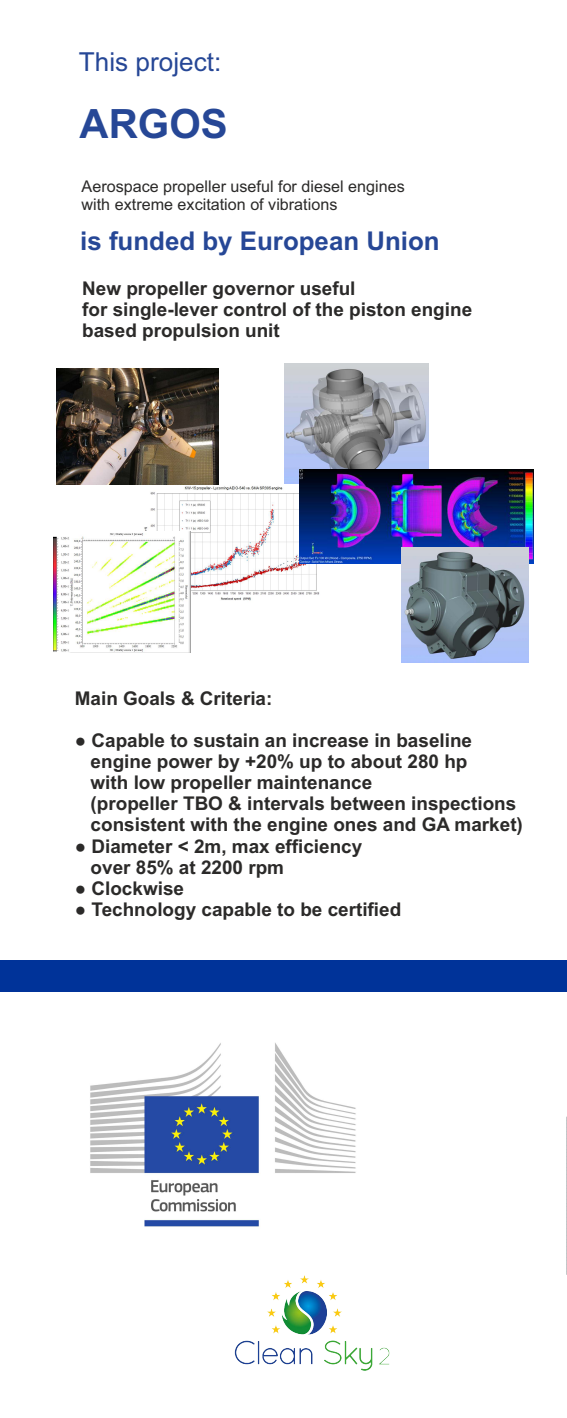
<style>
.page{position:relative;width:567px;height:1418px;background:#fff}
.page>*{position:absolute;margin:0;border:0;box-sizing:border-box;transform-origin:0 0}
.t1{font:700 40.38px "Arial";color:#264796}
.t2{font:26.12px "Arial";color:#264796}
.t3{font:700 25.88px "Arial";color:#264796}
.t4{font:700 18.93px/21.1px "Arial";color:#2b2a29}
.t5{font:16.15px/18.1px "Arial";color:#2b2a29}
</style>
<div class="page">
<svg style="left:566px;top:1117px;width:1px;height:157px"></svg>
<div style="left:0;top:960px;width:567px;height:31px;background:#039"></div>
<img style="left:234px;top:1275px;width:156px;height:96px">
<img style="left:90px;top:1043px;width:266px;height:184px">
<img style="left:141px;top:484px;width:184px;height:118px">
<img style="left:54px;top:531px;width:136px;height:121px">
<img style="left:57px;top:368px;width:162px;height:116px">
<img style="left:285px;top:363px;width:143px;height:120px">
<img style="left:300px;top:469px;width:233px;height:94px">
<img style="left:402px;top:548px;width:127px;height:114px">
<h2 class="t2" style="left:79px;top:52px;width:144px">This project:</h2>
<h1 class="t1" style="left:80px;top:108px;width:150px">ARGOS</h1>
<p class="t5" style="left:82px;top:179px;width:325px">Aerospace propeller useful for diesel engines with extreme excitation of vibrations</p>
<h3 class="t3" style="left:80px;top:231px;width:361px">is funded by European Union</h3>
<p class="t4" style="left:82px;top:279px;width:391px">New propeller governor useful<br>for single-lever control of the piston engine based propulsion unit</p>
<p class="t4" style="left:75px;top:689px;width:199px">Main Goals &amp; Criteria:</p>
<p class="t4" style="left:91px;top:731px;width:434px;text-indent:-16px">● Capable to sustain an increase in baseline engine power by +20% up to about 280 hp<br>with low propeller maintenance<br>(propeller TBO &amp; intervals between inspections consistent with the engine ones and GA market)</p>
<p class="t4" style="left:91px;top:837px;width:273px;text-indent:-16px">● Diameter &lt; 2m, max efficiency over 85% at 2200 rpm</p>
<p class="t4" style="left:75px;top:879px;width:111px">● Clockwise</p>
<p class="t4" style="left:75px;top:900px;width:328px">● Technology capable to be certified</p>
</div>
